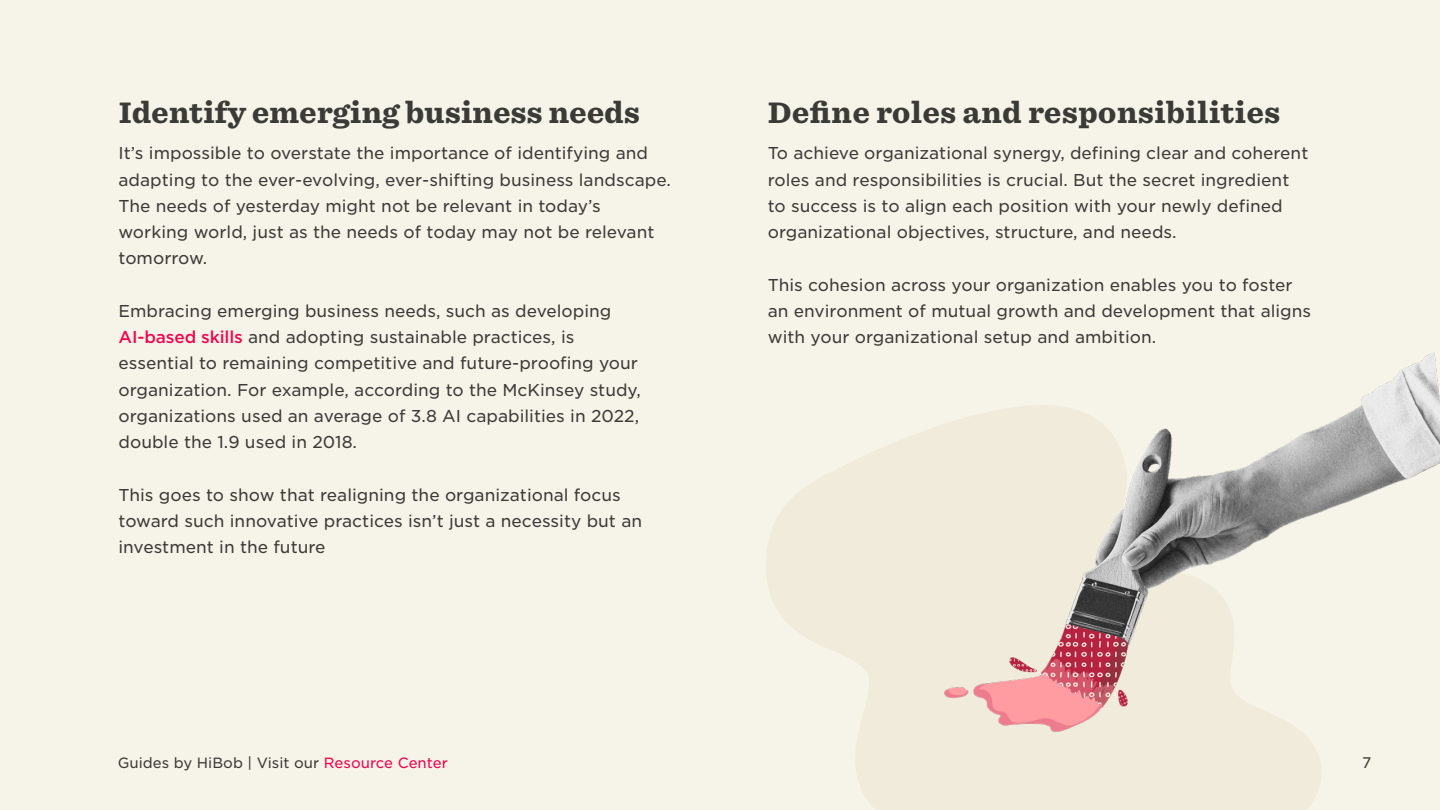
<style>
.page{position:relative;width:1440px;height:810px;background:#f6f3e8}
.page>*{position:absolute;margin:0;border:0;box-sizing:border-box;transform-origin:0 0}
.Body_text{font:900 28.5px "Sentinel S Sm";color:#3a3a37}
.H2_Sub_title{font:900 28.5px "Sentinel S Sm";letter-spacing:-.01em;color:#3a3a37}
.Body_text-2{font:16.5px/26.2px "Gotham S Sm";color:#3a3a37}
.t1{font:14.7px "Gotham S Sm";color:#3a3a37}
.t2{font:14.25px "Gotham S Sm";color:#3a3a37}
.s1{font-weight:500;color:#f4004d}
.s2{color:#f4004d}
</style>
<div class="page">
<svg style="left:766px;top:426px;width:555px;height:384px;fill:#f0ebdb"></svg>
<svg style="left:885px;top:772px;width:3px;height:10px"></svg>
<img style="left:939px;top:352px;width:501px;height:390px">
<h2 class="H2_Sub_title" style="left:118px;top:90px;width:523px">Identify emerging business needs</h2>
<p class="Body_text-2" style="left:118px;top:140px;width:554px">It s’ impossible to overstate the importance of identifying and adapting to the ever-evolving, ever-shifting business landscape.<br>The needs of yesterday might not be relevant in today s’ working world, just as the needs of today may not be relevant tomorrow.</p>
<p class="Body_text-2" style="left:118px;top:297px;width:524px">Embracing emerging business needs, such as developing <span class="s1">AI-based skills</span> and adopting sustainable practices, is essential to remaining competitive and future-proofing your organization. For example, according to the McKinsey study, organizations used an average of 3.8 AI capabilities in 2022, double the 1.9 used in 2018.</p>
<p class="Body_text-2" style="left:118px;top:481px;width:525px">This goes to show that realigning the organizational focus toward such innovative practices isn t’ just a necessity but an investment in the future</p>
<p class="t2" style="left:118px;top:753px;width:332px">Guides by HiBob | Visit our <span class="s2">Resource Center</span></p>
<p class="Body_text" style="left:768px;top:90px;width:514px">Define roles and responsibilities</p>
<p class="Body_text-2" style="left:768px;top:140px;width:542px">To achieve organizational synergy, defining clear and coherent roles and responsibilities is crucial. But the secret ingredient to success is to align each position with your newly defined organizational objectives, structure, and needs.</p>
<p class="Body_text-2" style="left:768px;top:271px;width:545px">This cohesion across your organization enables you to foster an environment of mutual growth and development that aligns with your organizational setup and ambition.</p>
<p class="t1" style="left:1362px;top:753px;width:11px">7</p>
</div>
